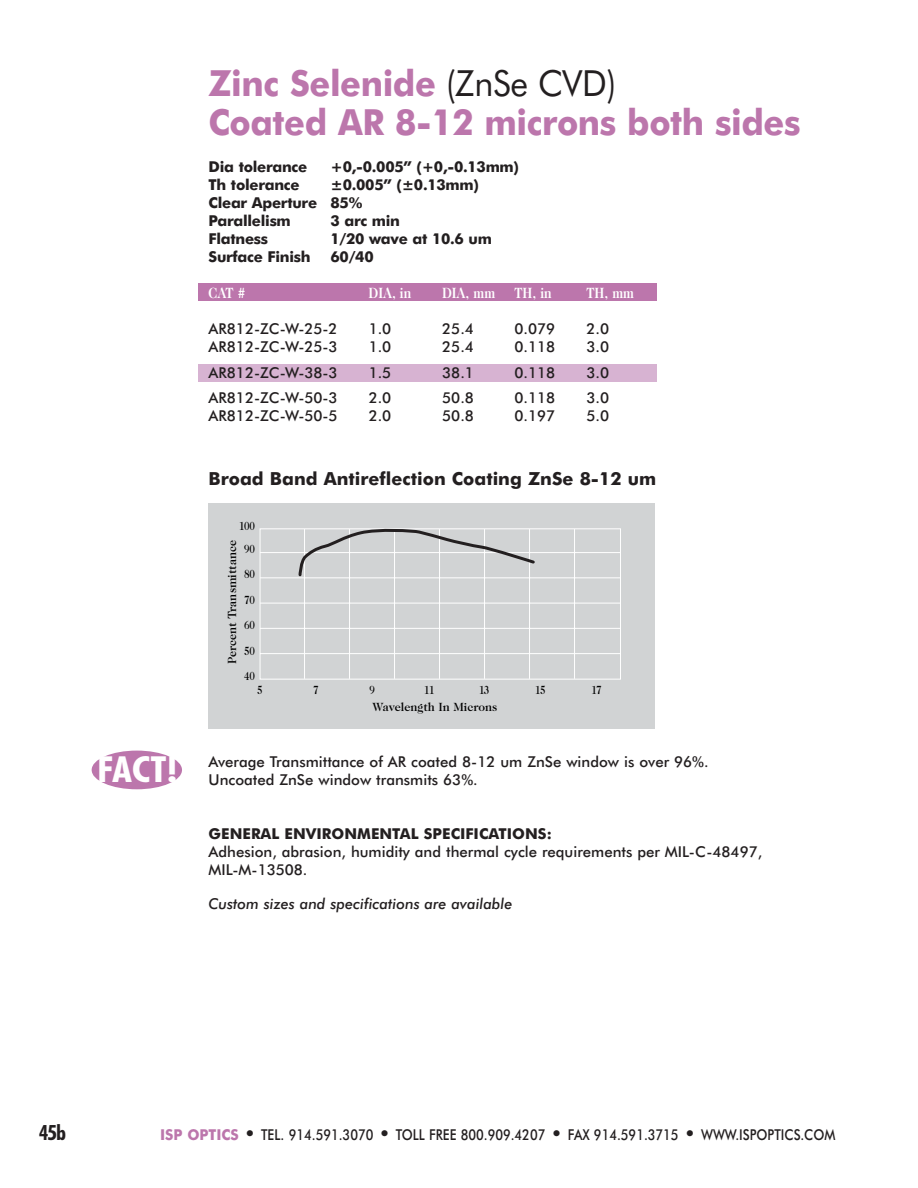
<style>
.page{position:relative;width:918px;height:1188px;background:#fff}
.page>*{position:absolute;margin:0;border:0;box-sizing:border-box;transform-origin:0 0}
.t1{font:700 36px/39px "Futura BT";letter-spacing:-.015em;color:#bc76ac;scale:.95 1}
.t2{font:700 condensed 36px "Futura BT";color:#fff;scale:1.15 1}
.t3{font:700 condensed 21px "Futura BT";color:#231f20;scale:1.05 1}
.t4{font:700 18px "Futura BT";color:#231f20}
.t5{font:500 15px/18px "Futura BT";color:#231f20}
.t6{font:700 15px/18px "Futura BT";letter-spacing:-.02em;color:#231f20}
.t7{font:500 15px "Futura BT";color:#231f20;scale:.85 1}
.t8{font:italic 500 15px "Futura BT";color:#231f20}
.t9{font:700 15px "Futura BT";color:#231f20}
.t10{font:700 15px "Caslon Two Twenty Four";color:#fff;scale:.85 1}
.t11{font:500 12px "Caslon Two Twenty Four";color:#000}
.t12{font:500 12px/25.5px "Caslon Two Twenty Four";color:#000;text-align:center;scale:.8 1}
.s1{font-weight:400;color:#231f20}
.s2{font-weight:700;color:#bc76ac}
.s3{font-size:21px}
</style>
<div class="page">
<div style="left:198px;top:284px;width:459px;height:18px;background:#bc76ac"></div>
<div style="left:198px;top:364px;width:459px;height:18px;background:#d7b3d2"></div>
<div style="left:92px;top:751px;width:90px;height:38px;background:#bc76ac;border-radius:50%"></div>
<div style="left:209px;top:503px;width:446px;height:226px;background:#d1d3d4"></div>
<svg style="left:259px;top:528px;width:362px;height:152px"></svg>
<hr style="left:304px;top:529px;width:1px;height:150px;background:#fff">
<hr style="left:260px;top:628px;width:361px;height:1px;background:#fff">
<hr style="left:260px;top:603px;width:361px;height:1px;background:#fff">
<hr style="left:260px;top:577px;width:361px;height:1px;background:#fff">
<hr style="left:260px;top:552px;width:361px;height:1px;background:#fff">
<hr style="left:349px;top:529px;width:1px;height:150px;background:#fff">
<hr style="left:394px;top:529px;width:1px;height:150px;background:#fff">
<hr style="left:439px;top:529px;width:1px;height:150px;background:#fff">
<hr style="left:484px;top:529px;width:1px;height:150px;background:#fff">
<hr style="left:529px;top:529px;width:1px;height:150px;background:#fff">
<hr style="left:574px;top:529px;width:1px;height:150px;background:#fff">
<svg style="left:297px;top:528px;width:239px;height:50px"></svg>
<h1 class="t1" style="left:209px;top:67px;width:625px">Zinc Selenide <span class="s1">(ZnSe CVD)<br></span>Coated AR 8-12 microns both sides</h1>
<p class="t6" style="left:209px;top:159px;width:100px">Dia tolerance</p>
<p class="t6" style="left:330px;top:159px;width:190px">+0,-0.005” (+0,-0.13mm)</p>
<p class="t6" style="left:209px;top:177px;width:93px">Th tolerance</p>
<p class="t6" style="left:209px;top:177px;width:272px;text-indent:122px">±0.005” (±0.13mm)<br>Clear Aperture 85%<br>Parallelism</p>
<p class="t6" style="left:330px;top:213px;width:71px">3 arc min</p>
<p class="t6" style="left:209px;top:231px;width:61px">Flatness</p>
<p class="t6" style="left:330px;top:231px;width:163px">1/20 wave at 10.6 um</p>
<p class="t6" style="left:209px;top:249px;width:103px">Surface Finish</p>
<p class="t6" style="left:331px;top:249px;width:45px">60/40</p>
<p class="t10" style="left:209px;top:287px;width:45px">CAT #</p>
<p class="t10" style="left:369px;top:287px;width:52px">DIA, in</p>
<p class="t10" style="left:442px;top:287px;width:64px">DIA, mm</p>
<p class="t10" style="left:515px;top:287px;width:45px">TH, in</p>
<p class="t10" style="left:587px;top:287px;width:57px">TH, mm</p>
<p class="t5" style="left:209px;top:321px;width:131px">AR812-ZC-W-25-2</p>
<p class="t5" style="left:369px;top:321px;width:24px">1.0</p>
<p class="t5" style="left:442px;top:321px;width:33px">25.4</p>
<p class="t5" style="left:515px;top:321px;width:42px">0.079</p>
<p class="t5" style="left:587px;top:321px;width:24px">2.0</p>
<p class="t5" style="left:209px;top:339px;width:131px">AR812-ZC-W-25-3</p>
<p class="t5" style="left:369px;top:339px;width:24px">1.0</p>
<p class="t5" style="left:442px;top:339px;width:33px">25.4</p>
<p class="t5" style="left:515px;top:339px;width:42px">0.118</p>
<p class="t5" style="left:587px;top:339px;width:24px">3.0</p>
<p class="t5" style="left:209px;top:365px;width:131px">AR812-ZC-W-38-3</p>
<p class="t5" style="left:369px;top:365px;width:24px">1.5</p>
<p class="t5" style="left:442px;top:365px;width:33px">38.1</p>
<p class="t5" style="left:515px;top:365px;width:42px">0.118</p>
<p class="t5" style="left:587px;top:365px;width:24px">3.0</p>
<p class="t5" style="left:209px;top:390px;width:131px">AR812-ZC-W-50-3</p>
<p class="t5" style="left:369px;top:390px;width:24px">2.0</p>
<p class="t5" style="left:442px;top:390px;width:33px">50.8</p>
<p class="t5" style="left:515px;top:390px;width:42px">0.118</p>
<p class="t5" style="left:587px;top:390px;width:24px">3.0</p>
<p class="t5" style="left:209px;top:408px;width:131px">AR812-ZC-W-50-5</p>
<p class="t5" style="left:369px;top:408px;width:24px">2.0</p>
<p class="t5" style="left:442px;top:408px;width:33px">50.8</p>
<p class="t5" style="left:515px;top:408px;width:42px">0.197</p>
<p class="t5" style="left:587px;top:408px;width:24px">5.0</p>
<p class="t4" style="left:209px;top:471px;width:449px">Broad Band Antireflection Coating ZnSe 8-12 um</p>
<p class="t12" style="left:239px;top:516px;width:21px;line-height:22.5px">100<br>90</p>
<p class="t12" style="left:244px;top:562px;width:15px;text-align:justify">80<br>70<br>60<br>50<br>40</p>
<p class="t11" style="left:228px;top:664px;width:126px;rotate:-90deg">Percent Transmittance</p>
<p class="t12" style="left:257px;top:678px;width:8px">5</p>
<p class="t12" style="left:313px;top:678px;width:8px">7</p>
<p class="t12" style="left:370px;top:678px;width:8px">9</p>
<p class="t12" style="left:424px;top:678px;width:14px">11</p>
<p class="t12" style="left:479px;top:678px;width:14px">13</p>
<p class="t12" style="left:535px;top:678px;width:14px">15</p>
<p class="t12" style="left:592px;top:678px;width:14px">17</p>
<h1 class="t2" style="left:97px;top:754px;width:72px">FACT!</h1>
<p class="t11" style="left:373px;top:702px;width:126px">Wavelength In Microns</p>
<p class="t5" style="left:209px;top:754px;width:502px">Average Transmittance of AR coated 8-12 um ZnSe window is over 96%.<br>Uncoated ZnSe window transmits 63%.</p>
<p class="t9" style="left:209px;top:827px;width:345px">GENERAL ENVIRONMENTAL SPECIFICATIONS:</p>
<p class="t5" style="left:209px;top:844px;width:555px">Adhesion, abrasion, humidity and thermal cycle requirements per MIL-C-48497,<br>MIL-M-13508.</p>
<p class="t8" style="left:209px;top:898px;width:305px">Custom sizes and specifications are available</p>
<h2 class="t3" style="left:39px;top:1124px;width:27px">45b</h2>
<p class="t7" style="left:160px;top:1128px;width:796px"><span class="s2">ISP OPTICS</span> <span class="s3">•</span> TEL. 914.591.3070 <span class="s3">•</span> TOLL FREE 800.909.4207 <span class="s3">•</span> FAX 914.591.3715 <span class="s3">•</span> WWW.ISPOPTICS.COM</p>
</div>
